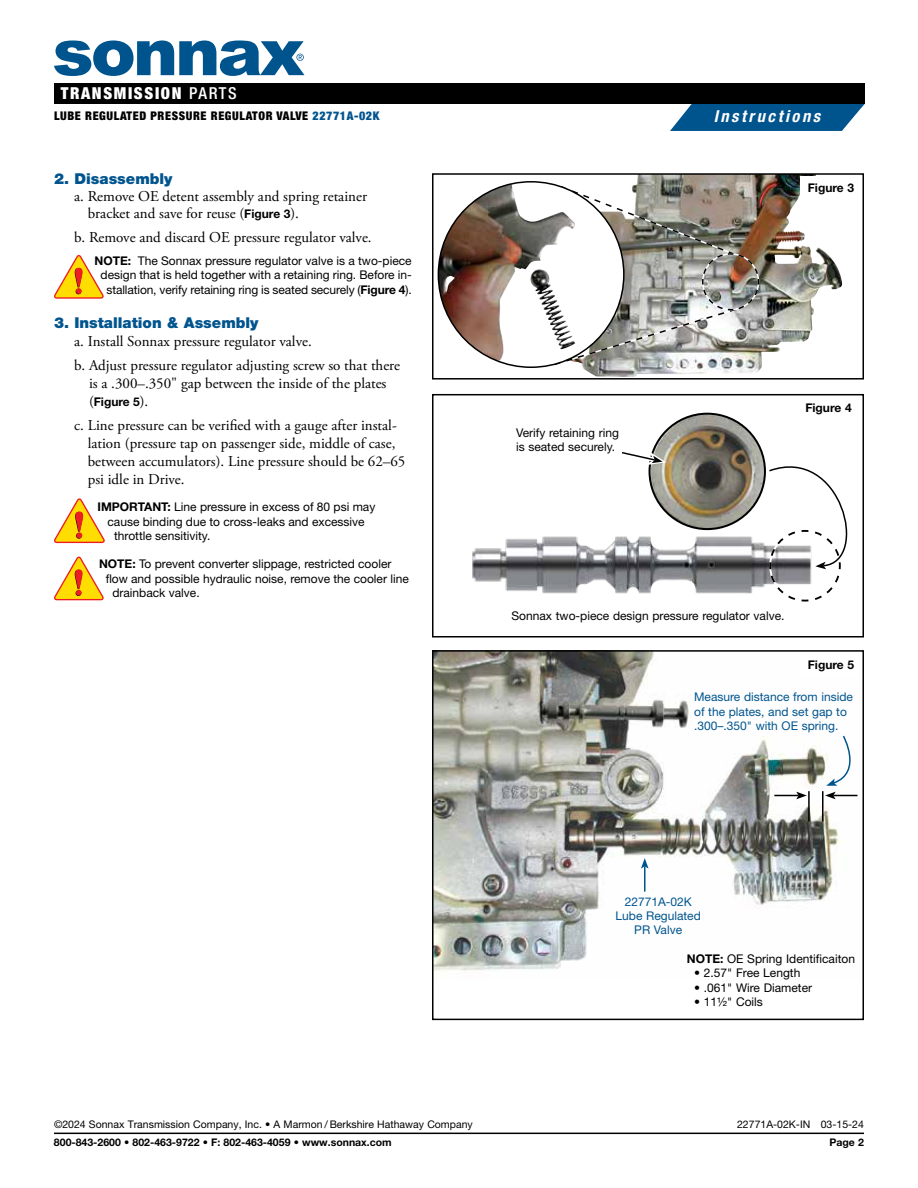
<style>
.page{position:relative;width:918px;height:1188px;background:#fff}
.page>*{position:absolute;margin:0;border:0;box-sizing:border-box;transform-origin:0 0}
.t1{font:900 condensed 16.5px "Helvetica Neue LT Std";letter-spacing:.1em;color:#fff}
.t2{font:italic 700 condensed 16.5px "Helvetica Neue LT Std";letter-spacing:.155em;color:#fff}
.t3{font:15px/18px "Adobe Garamond Pro";color:#000}
.t4{font:900 15px "Helvetica Neue LT Std";color:#00548e}
.t5{font:12px/14.4px "Helvetica Neue LT Std";color:#000;text-align:right}
.t6{font:12px/14.4px "Helvetica Neue LT Std";color:#00548e;text-align:center}
.t7{font:900 condensed 12px "Helvetica Neue LT Std";letter-spacing:.05em;color:#000}
.t8{font:700 12px "Helvetica Neue LT Std";color:#000}
.t9{font:10.5px "Helvetica Neue LT Std";color:#000}
.t10{font:700 10.5px "Helvetica Neue LT Std";color:#000}
.s1{font-weight:500}
.s2{color:#00548e}
.s3{font-family:"Helvetica Neue LT Std";font-weight:700;font-size:12px}
.s4{font-weight:700}
.s5{font-family:"Adobe Garamond Pro";font-weight:400;font-size:15px}
</style>
<div class="page">
<svg style="left:54px;top:255px;width:50px;height:44px"></svg>
<svg style="left:54px;top:498px;width:51px;height:45px"></svg>
<svg style="left:54px;top:557px;width:50px;height:43px"></svg>
<img style="left:435px;top:653px;width:406px;height:318px">
<div style="left:432px;top:650px;width:432px;height:370px;border:2px solid #000"></div>
<div style="left:801px;top:653px;width:60px;height:22px;background:#fff"></div>
<hr style="left:808px;top:791px;width:2px;height:30px;background:#000">
<hr style="left:822px;top:791px;width:2px;height:30px;background:#000">
<svg style="left:774px;top:792px;width:33px;height:7px"></svg>
<svg style="left:825px;top:792px;width:33px;height:7px"></svg>
<hr style="left:644px;top:866px;width:2px;height:26px;background:#00548e">
<svg style="left:641px;top:858px;width:8px;height:11px"></svg>
<svg style="left:826px;top:735px;width:37px;height:51px"></svg>
<img style="left:472px;top:506px;width:296px;height:88px">
<div style="left:432px;top:394px;width:432px;height:244px;border:2px solid #000"></div>
<img style="left:650px;top:414px;width:115px;height:115px;border-radius:58px">
<div style="left:649px;top:413px;width:117px;height:117px;border:2px solid #000;border-radius:50%"></div>
<svg style="left:768px;top:445px;width:96px;height:157px"></svg>
<svg style="left:622px;top:447px;width:44px;height:18px"></svg>
<img style="left:582px;top:176px;width:261px;height:201px">
<div style="left:432px;top:173px;width:432px;height:207px;border:2px solid #000"></div>
<div style="left:801px;top:176px;width:60px;height:22px;background:#fff"></div>
<img style="left:438px;top:184px;width:120px;height:177px">
<svg style="left:553px;top:185px;width:207px;height:181px"></svg>
<hr style="left:54px;top:1133px;width:810px;height:1px;background:#000">
<svg style="left:670px;top:104px;width:195px;height:27px;background:#1d689b"></svg>
<div style="left:54px;top:83px;width:811px;height:21px;background:#000"></div>
<svg style="left:54px;top:41px;width:250px;height:35px"></svg>
<h1 class="t1" style="left:61px;top:83px;width:178px">TRANSMISSION <span class="s1">PARTS</span></h1>
<p class="t7" style="left:54px;top:109px;width:327px">LUBE REGULATED PRESSURE REGULATOR VALVE <span class="s2">22771A-02K</span></p>
<h1 class="t2" style="left:714px;top:107px;width:108px">Instructions</h1>
<p class="t4" style="left:54px;top:170px;width:120px">2. Disassembly</p>
<p class="t3" style="left:88px;top:188px;width:281px;line-height:17.2px;text-indent:-14px">a. Remove OE detent assembly and spring retainer bracket and save for reuse (<span class="s3">Figure 3</span>).</p>
<p class="t3" style="left:74px;top:229px;width:299px">b. Remove and discard OE pressure regulator valve.</p>
<p class="t5" style="left:94px;top:253px;width:319px"><span class="s4">NOTE:</span> The Sonnax pressure regulator valve is a two-piece design that is held together with a retaining ring. Before in&shy;stallation, verify retaining ring is seated securely (<span class="s4">Figure 4</span>).</p>
<p class="t4" style="left:54px;top:313px;width:206px">3. Installation &amp; Assembly</p>
<p class="t3" style="left:74px;top:329px;width:327px;line-height:24px">a. Install Sonnax pressure regulator valve.<br>b. Adjust pressure regulator adjusting screw so that there</p>
<p class="t3" style="left:89px;top:374px;width:299px">is a .300–.350" gap between the inside of the plates</p>
<p class="t8" style="left:89px;top:394px;width:61px"><span class="s5">(</span>Figure 5<span class="s5">).</span></p>
<p class="t3" style="left:88px;top:416px;width:319px;text-indent:-14px">c. Line pressure can be verified with a gauge after instal&shy;lation (pressure tap on passenger side, middle of case, between accumulators). Line pressure should be 62–65 psi idle in Drive.</p>
<p class="t5" style="left:98px;top:500px;width:279px"><span class="s4">IMPORTANT:</span> Line pressure in excess of 80 psi may</p>
<p class="t5" style="left:108px;top:514px;width:259px">cause binding due to cross-leaks and excessive</p>
<p class="t5" style="left:114px;top:529px;width:98px">throttle sensitivity.</p>
<p class="t5" style="left:99px;top:556px;width:294px"><span class="s4">NOTE:</span> To prevent converter slippage, restricted cooler</p>
<p class="t5" style="left:106px;top:571px;width:305px">flow and possible hydraulic noise, remove the cooler line</p>
<p class="t5" style="left:112px;top:585px;width:89px">drainback valve.</p>
<p class="t8" style="left:808px;top:180px;width:48px">Figure 3</p>
<p class="t5" style="left:516px;top:425px;width:104px;text-align:left">Verify retaining ring is seated securely.</p>
<p class="t8" style="left:805px;top:401px;width:48px">Figure 4</p>
<p class="t5" style="left:511px;top:608px;width:275px">Sonnax two-piece design pressure regulator valve.</p>
<p class="t8" style="left:808px;top:657px;width:48px">Figure 5</p>
<p class="t6" style="left:694px;top:690px;width:160px;text-align:left">Measure distance from inside of the plates, and set gap to .300–.350" with OE spring.</p>
<p class="t6" style="left:616px;top:894px;width:87px">22771A-02K<br>Lube Regulated<br>PR Valve</p>
<p class="t5" style="left:687px;top:951px;width:170px"><span class="s4">NOTE:</span> OE Spring Identificaiton</p>
<p class="t5" style="left:694px;top:966px;width:108px">• 2.57" Free Length</p>
<p class="t5" style="left:694px;top:980px;width:119px">• .061" Wire Diameter</p>
<p class="t5" style="left:694px;top:994px;width:70px">• 11½" Coils</p>
<p class="t9" style="left:54px;top:1118px;width:420px">©2024 Sonnax Transmission Company, Inc. • A Marmon / Berkshire Hathaway Company</p>
<p class="t9" style="left:737px;top:1118px;width:128px">22771A-02K-IN 03-15-24</p>
<p class="t10" style="left:54px;top:1136px;width:339px">800-843-2600 • 802-463-9722 • F: 802-463-4059 • www.sonnax.com</p>
<p class="t10" style="left:829px;top:1136px;width:36px">Page 2</p>
</div>
